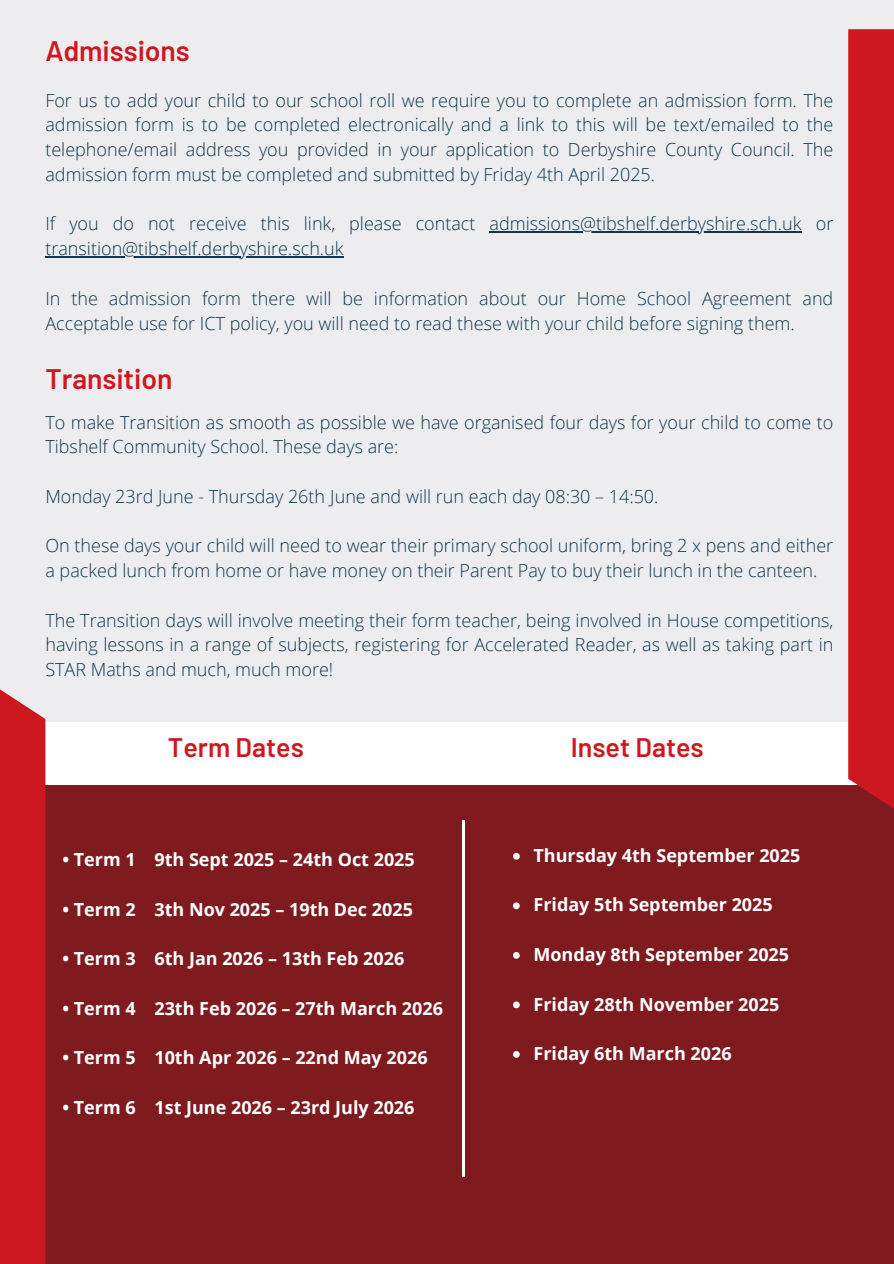
<style>
.page{position:relative;width:894px;height:1264px;background:#fff}
.page>*{position:absolute;margin:0;border:0;box-sizing:border-box;transform-origin:0 0}
.t1{font:600 28.2px "Barlow";color:#ce181f}
.t2{font:600 26.7px "Barlow";color:#ce181f}
.t3{font:300 18px/24.8px "Open Sans";color:#0c3750}
.t4{font:700 18px "Open Sans";color:#fff}
</style>
<div class="page">
<div style="left:0;top:0;width:893px;height:1263px;background:#ededef"></div>
<div style="left:0;top:721px;width:893px;height:542px;background:#fff"></div>
<div style="left:0;top:785px;width:893px;height:478px;background:#7f1b1f"></div>
<div style="left:848px;top:29px;width:45px;height:779px;background:#ce181f"></div>
<div style="left:0;top:684px;width:45px;height:579px;background:#ce181f"></div>
<hr style="left:462px;top:819px;width:3px;height:357px;background:#fff">
<hr style="left:489px;top:231px;width:312px;height:2px;background:#0c3750">
<hr style="left:45px;top:256px;width:299px;height:1px;background:#0c3750">
<svg style="left:513px;top:853px;width:6px;height:6px"></svg>
<svg style="left:513px;top:902px;width:6px;height:7px"></svg>
<svg style="left:513px;top:952px;width:6px;height:6px"></svg>
<svg style="left:513px;top:1001px;width:6px;height:7px"></svg>
<svg style="left:513px;top:1051px;width:6px;height:6px"></svg>
<h1 class="t1" style="left:45px;top:32px;width:146px">Admissions</h1>
<h1 class="t3" style="left:45px;top:87px;width:789px;text-align:justify">For us to add your child to our school roll we require you to complete an admission form. The admission form is to be completed electronically and a link to this will be text/emailed to the telephone/email address you provided in your application to Derbyshire County Council. The admission form must be completed and submitted by Friday 4th April 2025.</h1>
<p class="t3" style="left:45px;top:211px;width:431px">If you do not receive this link, please contact</p>
<p class="t3" style="left:489px;top:211px;width:345px">admissions@tibshelf.derbyshire.sch.uk or</p>
<p class="t3" style="left:45px;top:236px;width:299px">transition@tibshelf.derbyshire.sch.uk</p>
<p class="t3" style="left:45px;top:285px;width:789px">In the admission form there will be information about our Home School Agreement and<br>Acceptable use for ICT policy, you will need to read these with your child before signing them.</p>
<p class="t1" style="left:45px;top:360px;width:128px">Transition</p>
<p class="t3" style="left:45px;top:409px;width:789px">To make Transition as smooth as possible we have organised four days for your child to come to</p>
<p class="t3" style="left:45px;top:434px;width:354px">Tibshelf Community School. These days are:</p>
<p class="t3" style="left:45px;top:483px;width:614px">Monday 23rd June - Thursday 26th June and will run each day 08:30 – 14:50.</p>
<p class="t3" style="left:45px;top:533px;width:789px">On these days your child will need to wear their primary school uniform, bring 2 x pens and either</p>
<p class="t3" style="left:45px;top:558px;width:773px">a packed lunch from home or have money on their Parent Pay to buy their lunch in the canteen.</p>
<p class="t3" style="left:45px;top:607px;width:789px">The Transition days will involve meeting their form teacher, being involved in House competitions,</p>
<p class="t3" style="left:45px;top:632px;width:789px">having lessons in a range of subjects, registering for Accelerated Reader, as well as taking part in<br>STAR Maths and much, much more!</p>
<h2 class="t2" style="left:168px;top:730px;width:137px">Term Dates</h2>
<h2 class="t2" style="left:570px;top:730px;width:134px">Inset Dates</h2>
<h1 class="t4" style="left:62px;top:847px;width:354px">• Term 1 9th Sept 2025 – 24th Oct 2025</h1>
<h1 class="t4" style="left:62px;top:896px;width:352px">• Term 2 3th Nov 2025 – 19th Dec 2025</h1>
<h2 class="t4" style="left:62px;top:946px;width:343px">• Term 3 6th Jan 2026 – 13th Feb 2026</h2>
<h2 class="t4" style="left:62px;top:995px;width:382px">• Term 4 23th Feb 2026 – 27th March 2026</h2>
<h2 class="t4" style="left:62px;top:1045px;width:366px">• Term 5 10th Apr 2026 – 22nd May 2026</h2>
<h2 class="t4" style="left:62px;top:1094px;width:353px">• Term 6 1st June 2026 – 23rd July 2026</h2>
<p class="t4" style="left:533px;top:842px;width:268px">Thursday 4th September 2025</p>
<p class="t4" style="left:533px;top:892px;width:241px">Friday 5th September 2025</p>
<p class="t4" style="left:533px;top:941px;width:257px">Monday 8th September 2025</p>
<p class="t4" style="left:533px;top:991px;width:247px">Friday 28th November 2025</p>
<p class="t4" style="left:533px;top:1040px;width:199px">Friday 6th March 2026</p>
</div>
